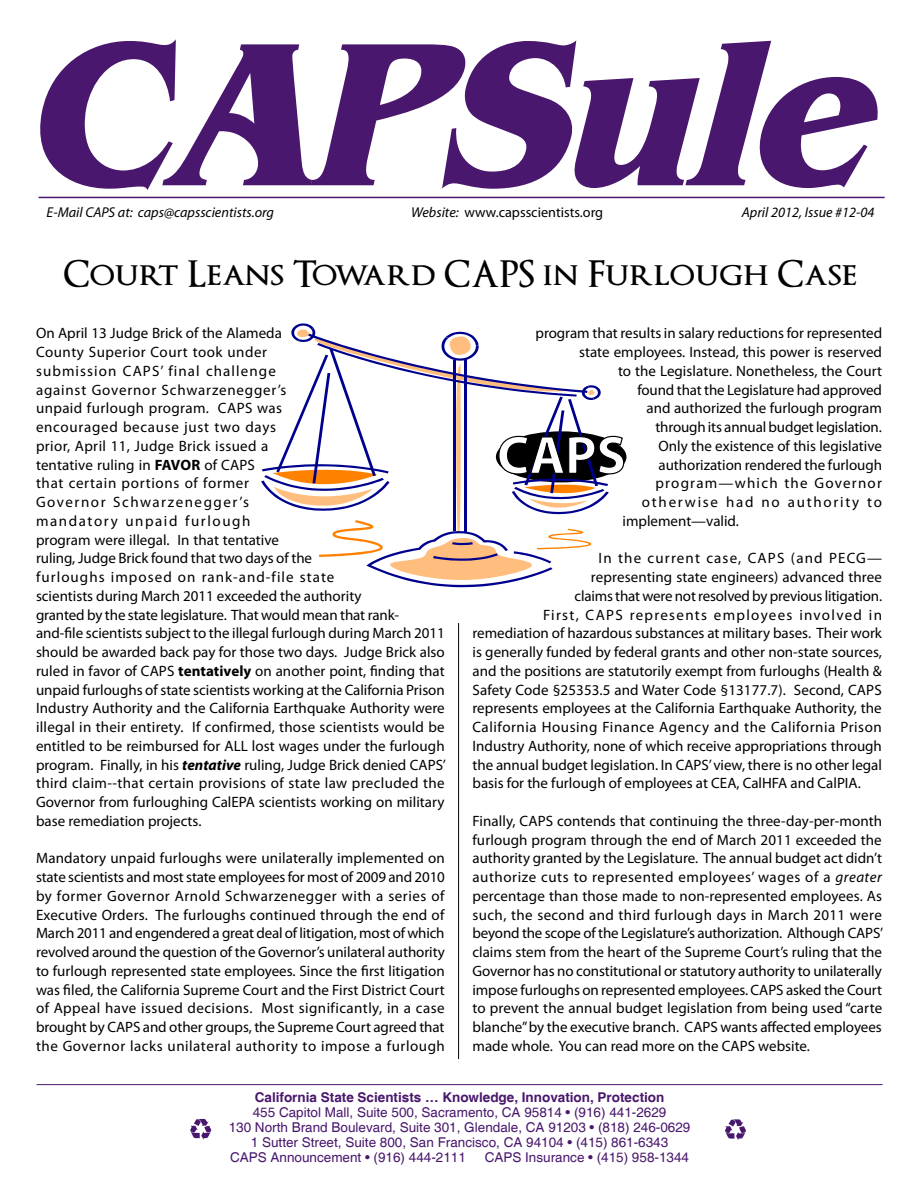
<style>
.page{position:relative;width:918px;height:1188px;background:#fff}
.page>*{position:absolute;margin:0;border:0;box-sizing:border-box;transform-origin:0 0}
.t1{font:600 36px "Optimus Princeps";color:#000}
.t2{font:15px/18.8px "Myriad Pro";color:#000;text-align:justify}
.t3{font:15px "Myriad Pro";letter-spacing:.085em;color:#000}
.t4{font:15px "Myriad Pro";letter-spacing:.035em;color:#000}
.t5{font:15px "Myriad Pro";letter-spacing:.075em;color:#000}
.t6{font:15px "Myriad Pro";letter-spacing:.115em;color:#000}
.t7{font:italic 14.25px "Myriad Pro";color:#000}
.t8{font:14.25px "Myriad Pro";color:#000}
.t9{font:13.5px "Helvetica";color:#49176d}
.t10{font:700 13.5px "Helvetica";color:#49176d}
.s1{font-style:italic}
.s2{font-weight:700}
.s3{font-weight:700;font-style:italic}
</style>
<div class="page">
<hr style="left:458px;top:623px;width:1px;height:436px;background:#000">
<hr style="left:39px;top:197px;width:846px;height:1px;background:#49176d">
<svg style="left:261px;top:323px;width:364px;height:264px"></svg>
<svg style="left:725px;top:1119px;width:21px;height:21px"></svg>
<svg style="left:190px;top:1118px;width:21px;height:22px"></svg>
<svg style="left:40px;top:39px;width:838px;height:151px"></svg>
<hr style="left:37px;top:1084px;width:846px;height:1px;background:#49176d">
<p class="t7" style="left:47px;top:203px;width:229px">E-Mail CAPS at: caps@capsscientists.org</p>
<p class="t8" style="left:411px;top:203px;width:194px"><span class="s1">Website:</span> www.capsscientists.org</p>
<p class="t7" style="left:742px;top:203px;width:134px">April 2012, Issue #12-04</p>
<h1 class="t1" style="left:64px;top:255px;width:795px">Court Leans Toward CAPS in Furlough Case</h1>
<p class="t2" style="left:36px;top:324px;width:411px;text-align:left">On April 13 Judge Brick of the Alameda<br>County Superior Court took under<br>submission CAPS’ final challenge<br>against Governor Schwarzenegger’s<br>unpaid furlough program. CAPS was<br>encouraged because just two days<br>prior, April 11, Judge Brick issued a<br>tentative ruling in <span class="s2">FAVOR</span> of CAPS<br>that certain portions of former<br>Governor Schwarzenegger’s<br>mandatory unpaid furlough<br>program were illegal. In that tentative<br>ruling, Judge Brick found that two days of the<br>furloughs imposed on rank-and-file state<br>scientists during March 2011 exceeded the authority<br>granted by the state legislature. That would mean that rank&shy;and-file scientists subject to the illegal furlough during March 2011 should be awarded back pay for those two days. Judge Brick also ruled in favor of CAPS <span class="s2">tentatively</span> on another point, finding that unpaid furloughs of state scientists working at the California Prison Industry Authority and the California Earthquake Authority were illegal in their entirety. If confirmed, those scientists would be entitled to be reimbursed for ALL lost wages under the furlough program. Finally, in his <span class="s3">tentative</span> ruling, Judge Brick denied CAPS’ third claim--that certain provisions of state law precluded the Governor from furloughing CalEPA scientists working on military base remediation projects.</p>
<p class="t2" style="left:36px;top:849px;width:410px">Mandatory unpaid furloughs were unilaterally implemented on state scientists and most state employees for most of 2009 and 2010 by former Governor Arnold Schwarzenegger with a series of Executive Orders. The furloughs continued through the end of March 2011 and engendered a great deal of litigation, most of which revolved around the question of the Governor’s unilateral authority to furlough represented state employees. Since the first litigation was filed, the California Supreme Court and the First District Court of Appeal have issued decisions. Most significantly, in a case brought by CAPS and other groups, the Supreme Court agreed that the Governor lacks unilateral authority to impose a furlough</p>
<p class="t2" style="left:536px;top:324px;width:348px">program that results in salary reductions for represented</p>
<p class="t2" style="left:579px;top:342px;width:305px">state employees. Instead, this power is reserved</p>
<p class="t2" style="left:618px;top:361px;width:265px">to the Legislature. Nonetheless, the Court</p>
<p class="t2" style="left:638px;top:380px;width:246px">found that the Legislature had approved</p>
<p class="t2" style="left:646px;top:399px;width:237px">and authorized the furlough program</p>
<p class="t2" style="left:655px;top:417px;width:228px">through its annual budget legislation.</p>
<p class="t2" style="left:658px;top:436px;width:225px">Only the existence of this legislative</p>
<p class="t2" style="left:658px;top:455px;width:225px">authorization rendered the furlough</p>
<p class="t3" style="left:655px;top:474px;width:228px">program—which the Governor</p>
<p class="t6" style="left:642px;top:493px;width:242px">otherwise had no authority to</p>
<p class="t2" style="left:622px;top:511px;width:118px">implement—valid.</p>
<p class="t5" style="left:598px;top:549px;width:285px">In the current case, CAPS (and PECG—</p>
<p class="t2" style="left:591px;top:567px;width:293px">representing state engineers) advanced three</p>
<p class="t2" style="left:574px;top:586px;width:309px">claims that were not resolved by previous litigation.</p>
<p class="t3" style="left:543px;top:605px;width:341px">First, CAPS represents employees involved in</p>
<p class="t2" style="left:472px;top:624px;width:411px">remediation of hazardous substances at military bases. Their work</p>
<p class="t2" style="left:472px;top:642px;width:411px">is generally funded by federal grants and other non-state sources,</p>
<p class="t2" style="left:472px;top:661px;width:411px">and the positions are statutorily exempt from furloughs (Health &amp;</p>
<p class="t2" style="left:472px;top:680px;width:411px">Safety Code §25353.5 and Water Code §13177.7). Second, CAPS</p>
<p class="t2" style="left:472px;top:699px;width:411px">represents employees at the California Earthquake Authority, the</p>
<p class="t4" style="left:472px;top:718px;width:411px">California Housing Finance Agency and the California Prison</p>
<p class="t2" style="left:472px;top:736px;width:411px">Industry Authority, none of which receive appropriations through</p>
<p class="t2" style="left:472px;top:755px;width:411px">the annual budget legislation. In CAPS’ view, there is no other legal</p>
<p class="t2" style="left:472px;top:774px;width:390px">basis for the furlough of employees at CEA, CalHFA and CalPIA.</p>
<p class="t2" style="left:472px;top:811px;width:412px">Finally, CAPS contends that continuing the three-day-per-month furlough program through the end of March 2011 exceeded the authority granted by the Legislature. The annual budget act didn’t authorize cuts to represented employees’ wages of a <span class="s1">greater </span>percentage than those made to non-represented employees. As such, the second and third furlough days in March 2011 were beyond the scope of the Legislature’s authorization. Although CAPS’ claims stem from the heart of the Supreme Court’s ruling that the Governor has no constitutional or statutory authority to unilaterally impose furloughs on represented employees. CAPS asked the Court to prevent the annual budget legislation from being used “carte blanche” by the executive branch. CAPS wants affected employees made whole. You can read more on the CAPS website.</p>
<p class="t10" style="left:255px;top:1089px;width:411px">California State Scientists … Knowledge, Innovation, Protection</p>
<p class="t9" style="left:253px;top:1104px;width:415px">455 Capitol Mall, Suite 500, Sacramento, CA 95814 • (916) 441-2629</p>
<p class="t9" style="left:229px;top:1119px;width:463px">130 North Brand Boulevard, Suite 301, Glendale, CA 91203 • (818) 246-0629</p>
<p class="t9" style="left:251px;top:1134px;width:419px">1 Sutter Street, Suite 800, San Francisco, CA 94104 • (415) 861-6343</p>
<p class="t9" style="left:230px;top:1149px;width:237px">CAPS Announcement • (916) 444-2111</p>
<p class="t9" style="left:485px;top:1149px;width:206px">CAPS Insurance • (415) 958-1344</p>
</div>
